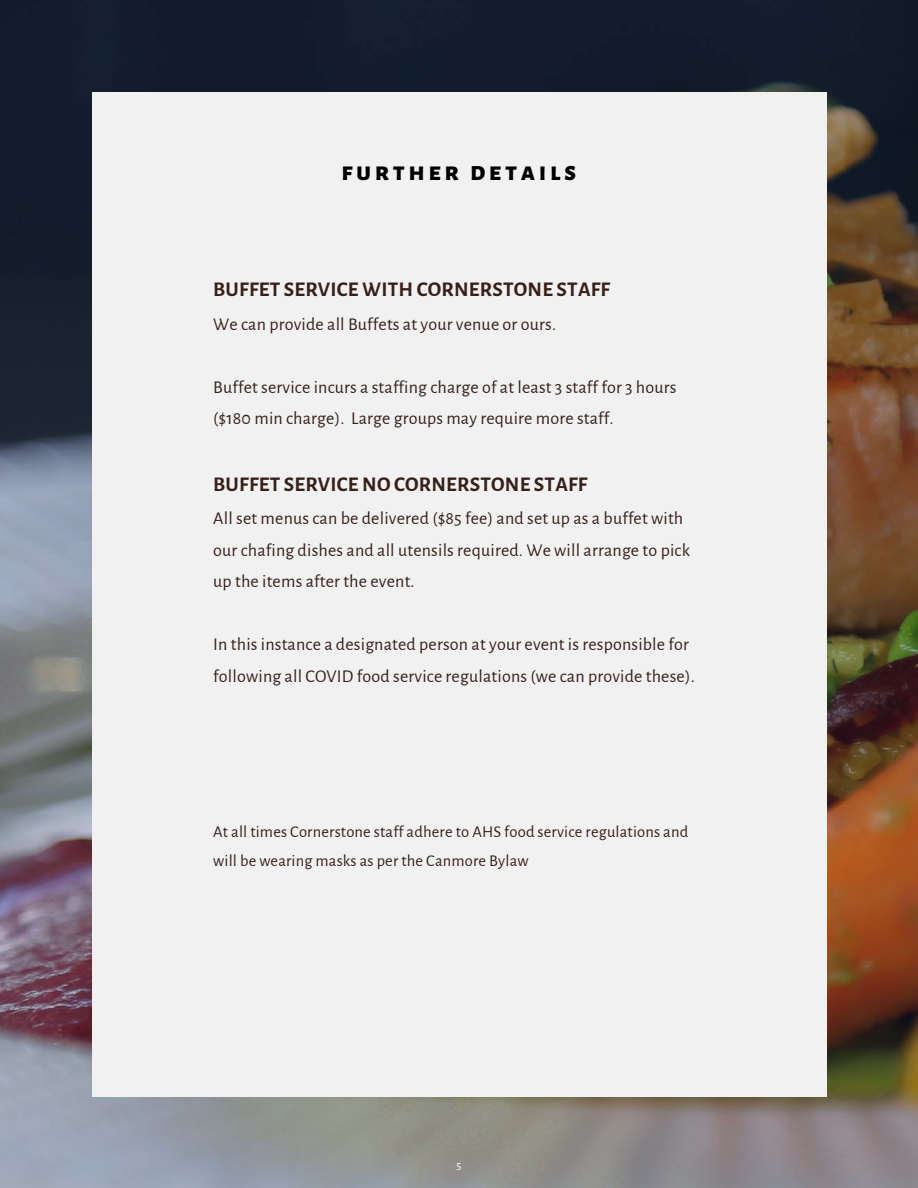
<style>
.page{position:relative;width:918px;height:1188px;background:#fff}
.page>*{position:absolute;margin:0;border:0;box-sizing:border-box;transform-origin:0 0}
.t1{font:800 27px "Alegreya Sans SC";letter-spacing:.13em;color:#000}
.t2{font:700 21px "Alegreya Sans";letter-spacing:.01em;color:#372019}
.t3{font:18px/31.5px "Alegreya Sans";letter-spacing:.01em;color:#372019}
.t4{font:16.5px/29.2px "Alegreya Sans";letter-spacing:.01em;color:#372019}
.t5{font:12px "Alegreya Sans";color:#fff}
</style>
<div class="page">
<img style="left:0;top:0;width:918px;height:1188px">
<div style="left:92px;top:92px;width:734px;height:1004px;background:#f1f1f1"></div>
<h1 class="t1" style="left:342px;top:151px;width:237px">further details</h1>
<p class="t2" style="left:213px;top:274px;width:398px">BUFFET SERVICE WITH CORNERSTONE STAFF</p>
<p class="t3" style="left:213px;top:307px;width:344px">We can provide all Buffets at your venue or ours.</p>
<p class="t3" style="left:213px;top:370px;width:465px">Buffet service incurs a staffing charge of at least 3 staff for 3 hours ($180 min charge). Large groups may require more staff.</p>
<p class="t2" style="left:213px;top:468px;width:376px">BUFFET SERVICE NO CORNERSTONE STAFF</p>
<p class="t3" style="left:213px;top:502px;width:478px">All set menus can be delivered ($85 fee) and set up as a buffet with our chafing dishes and all utensils required. We will arrange to pick up the items after the event.</p>
<p class="t3" style="left:213px;top:628px;width:483px">In this instance a designated person at your event is responsible for following all COVID food service regulations (we can provide these).</p>
<p class="t4" style="left:213px;top:816px;width:477px">At all times Cornerstone staff adhere to AHS food service regulations and will be wearing masks as per the Canmore Bylaw</p>
<p class="t5" style="left:456px;top:1157px;width:7px">5</p>
</div>
